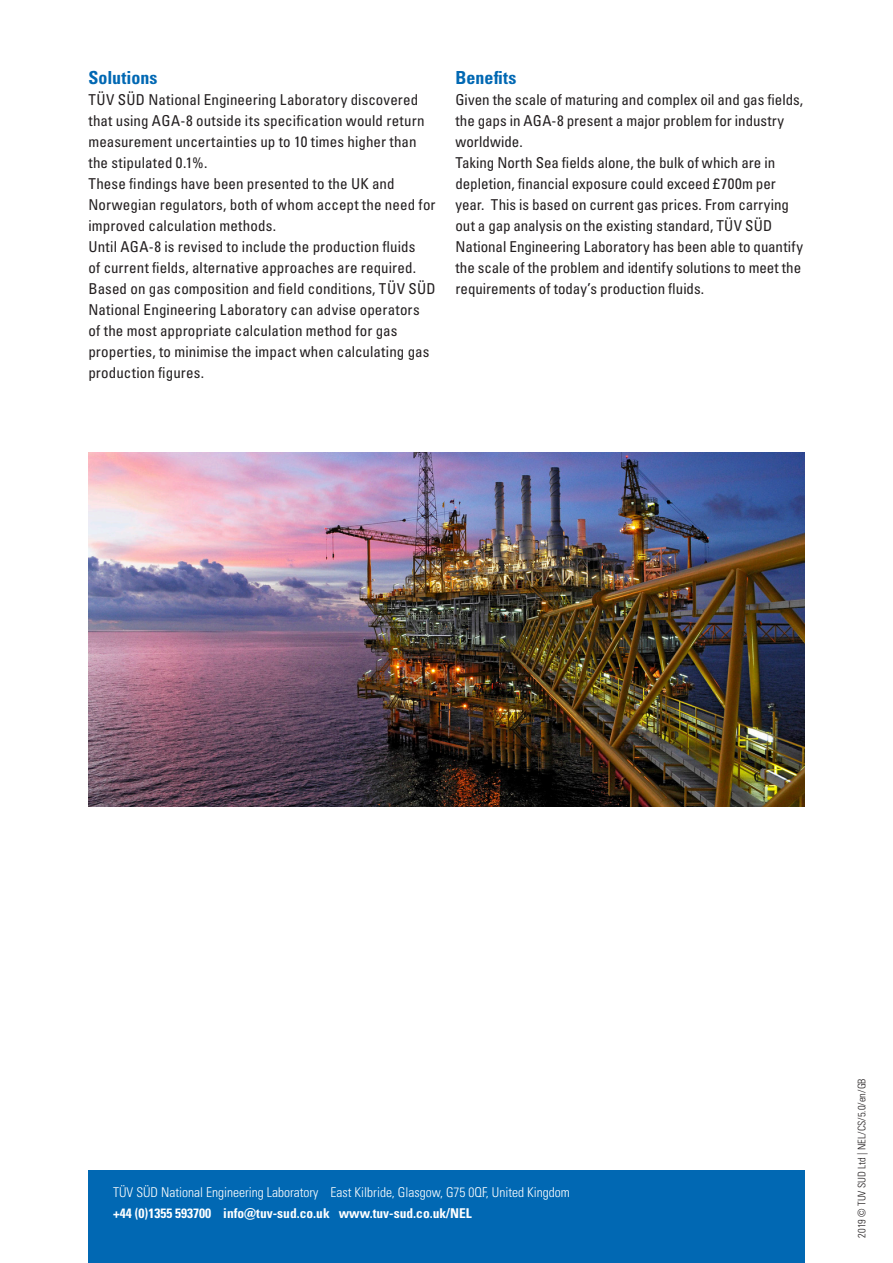
<style>
.page{position:relative;width:893px;height:1263px;background:#fff}
.page>*{position:absolute;margin:0;border:0;box-sizing:border-box;transform-origin:0 0}
.t1{font:18px "Univers LTCYR 67 Bold Cond";color:#0168b3}
.t2{font:condensed 15px/21px "Univers LTCYR 57";letter-spacing:.005em;color:#231f20}
.t3{font:13.5px/21px "Univers LTCYR 47 Light Cond";color:#fff}
.t4{font:10.5px "Univers LTCYR 47 Light Cond";color:#231f20}
.s1{font-family:"Univers LTCYR 67 Bold Cond"}
</style>
<div class="page">
<div style="left:88px;top:1170px;width:717px;height:93px;background:#0168b3"></div>
<img style="left:88px;top:453px;width:717px;height:353px">
<p class="t1" style="left:88px;top:67px;width:71px">Solutions</p>
<p class="t2" style="left:88px;top:89px;width:338px">TÜV SÜD National Engineering Laboratory discovered that using AGA-8 outside its specification would return measurement uncertainties up to 10 times higher than the stipulated 0.1%.</p>
<p class="t2" style="left:88px;top:173px;width:349px">These findings have been presented to the UK and<br>Norwegian regulators, both of whom accept the need for improved calculation methods.</p>
<p class="t2" style="left:88px;top:236px;width:349px">Until AGA-8 is revised to include the production fluids<br>of current fields, alternative approaches are required.<br>Based on gas composition and field conditions, TÜV SÜD National Engineering Laboratory can advise operators<br>of the most appropriate calculation method for gas properties, to minimise the impact when calculating gas production figures.</p>
<p class="t1" style="left:455px;top:67px;width:63px">Benefits</p>
<p class="t2" style="left:455px;top:89px;width:349px">Given the scale of maturing and complex oil and gas fields, the gaps in AGA-8 present a major problem for industry worldwide.</p>
<p class="t2" style="left:455px;top:152px;width:349px">Taking North Sea fields alone, the bulk of which are in depletion, financial exposure could exceed £700m per year. This is based on current gas prices. From carrying out a gap analysis on the existing standard, TÜV SÜD National Engineering Laboratory has been able to quantify the scale of the problem and identify solutions to meet the requirements of today’s production fluids.</p>
<p class="t3" style="left:113px;top:1181px;width:458px">TÜV SÜD National Engineering Laboratory East Kilbride, Glasgow, G75 0QF, United Kingdom <span class="s1">+44 (0)1355 593700 info@tuv-sud.co.uk www.tuv-sud.co.uk/NEL</span></p>
<p class="t4" style="left:855px;top:1238px;width:161px;rotate:-90deg">2019 © TUV SUD Ltd | NEL/CS/5.0/en/GB</p>
</div>
